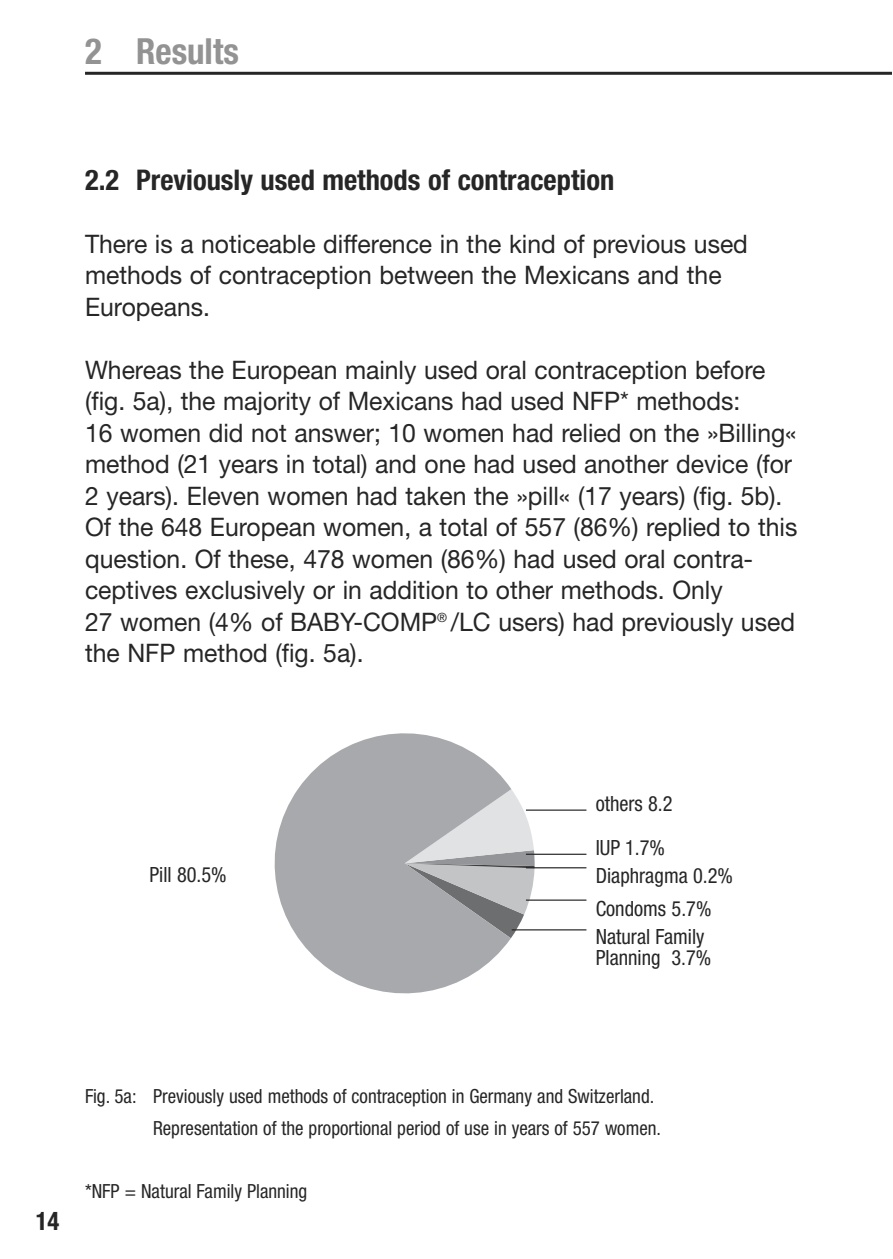
<style>
.page{position:relative;width:893px;height:1259px;background:#fff}
.page>*{position:absolute;margin:0;border:0;box-sizing:border-box;transform-origin:0 0}
.t1{font:700 condensed 36px "Helvetica Neue";color:#939393}
.t2{font:700 condensed 28.5px "Helvetica Neue";color:#272627}
.t3{font:25.5px/31.5px "Helvetica Neue";color:#272627}
.t4{font:700 condensed 25.5px "Helvetica Neue";color:#272627}
.t5{font:condensed 21px/28.5px "Helvetica Neue";color:#272627}
.t6{font:condensed 19.5px/31.5px "Helvetica Neue";color:#272627}
</style>
<div class="page">
<hr style="left:85px;top:72px;width:806px;height:3px;background:#272627">
<svg style="left:511px;top:789px;width:24px;height:149px"></svg>
<svg style="left:274px;top:733px;width:237px;height:260px;fill:#a7a9ac"></svg>
<hr style="left:526px;top:809px;width:60px;height:1px;background:#272627">
<hr style="left:526px;top:853px;width:60px;height:2px;background:#272627">
<hr style="left:526px;top:867px;width:60px;height:1px;background:#272627">
<hr style="left:526px;top:899px;width:60px;height:1px;background:#272627">
<hr style="left:512px;top:929px;width:74px;height:1px;background:#272627">
<h1 class="t1" style="left:85px;top:29px;width:155px">2 Results</h1>
<p class="t2" style="left:85px;top:162px;width:531px">2.2 Previously used methods of contraception</p>
<p class="t3" style="left:85px;top:227px;width:664px">There is a noticeable difference in the kind of previous used methods of contraception between the Mexicans and the<br>Europeans.</p>
<p class="t3" style="left:85px;top:353px;width:714px">Whereas the European mainly used oral contraception before (fig. 5a), the majority of Mexicans had used NFP* methods:<br>16 women did not answer; 10 women had relied on the »Billing« method (21 years in total) and one had used another device (for 2 years). Eleven women had taken the »pill« (17 years) (fig. 5b).<br>Of the 648 European women, a total of 557 (86%) replied to this question. Of these, 478 women (86%) had used oral contra&shy;ceptives exclusively or in addition to other methods. Only<br>27 women (4% of BABY-COMP<sup>®</sup> /LC users) had previously used the NFP method (fig. 5a).</p>
<p class="t5" style="left:149px;top:859px;width:79px">Pill 80.5%</p>
<p class="t5" style="left:596px;top:789px;width:78px">others 8.2</p>
<p class="t5" style="left:596px;top:833px;width:71px">IUP 1.7%</p>
<p class="t5" style="left:596px;top:861px;width:139px">Diaphragma 0.2%</p>
<p class="t5" style="left:596px;top:894px;width:117px">Condoms 5.7%<br>Natural Family</p>
<p class="t5" style="left:596px;top:943px;width:117px">Planning 3.7%</p>
<p class="t4" style="left:36px;top:1205px;width:25px">14</p>
<p class="t6" style="left:153px;top:1080px;width:509px;text-indent:-68px">Fig. 5a: Previously used methods of contraception in Germany and Switzerland.<br>Representation of the proportional period of use in years of 557 women.</p>
<p class="t6" style="left:85px;top:1175px;width:224px">*NFP = Natural Family Planning</p>
</div>
